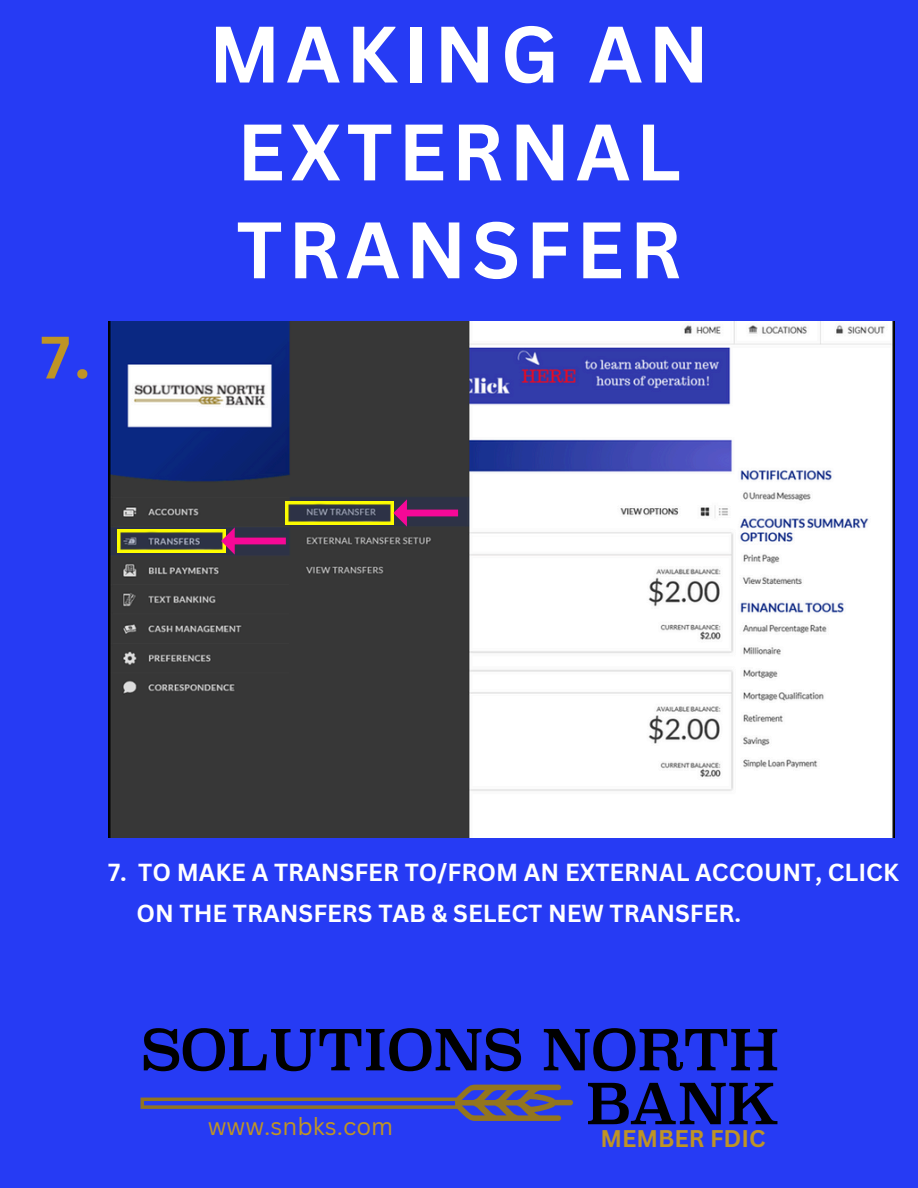
<style>
.page{position:relative;width:918px;height:1188px;background:#263bf4}
.page>*{position:absolute;margin:0;border:0;box-sizing:border-box;transform-origin:0 0}
.t1{font:700 78.15px/97.8px "Canva Sans";letter-spacing:.07em;color:#fff;text-align:center}
.t2{font:700 58.5px "Canva Sans";color:#bf9425}
.t3{font:700 24px/40.5px "Canva Sans";color:#fff}
.t4{font:24px "Canva Sans";color:#bf9425}
.t5{font:700 23.4px "Canva Sans";color:#bf9425}
</style>
<div class="page">
<img style="left:108px;top:322px;width:786px;height:515px">
<img style="left:286px;top:502px;width:107px;height:22px">
<img style="left:117px;top:530px;width:104px;height:22px">
<svg style="left:221px;top:528px;width:65px;height:27px;background:#722d5b"></svg>
<svg style="left:393px;top:500px;width:65px;height:27px;background:#6d285d"></svg>
<svg style="left:144px;top:1028px;width:377px;height:43px"></svg>
<svg style="left:544px;top:1028px;width:233px;height:43px"></svg>
<svg style="left:588px;top:1083px;width:189px;height:41px"></svg>
<svg style="left:141px;top:1085px;width:432px;height:36px"></svg>
<p class="t2" style="left:41px;top:316px;width:51px">7.</p>
<h2 class="t1" style="left:209px;top:3px;width:502px">MAKING AN<br>EXTERNAL<br>TRANSFER</h2>
<p class="t3" style="left:136px;top:852px;width:764px;text-indent:-28px">7. TO MAKE A TRANSFER TO/FROM AN EXTERNAL ACCOUNT, CLICK<br>ON THE TRANSFERS TAB &amp; SELECT NEW TRANSFER.</p>
<p class="t4" style="left:208px;top:1109px;width:187px">www.snbks.com</p>
<h3 class="t5" style="left:600px;top:1123px;width:167px">MEMBER FDIC</h3>
</div>
